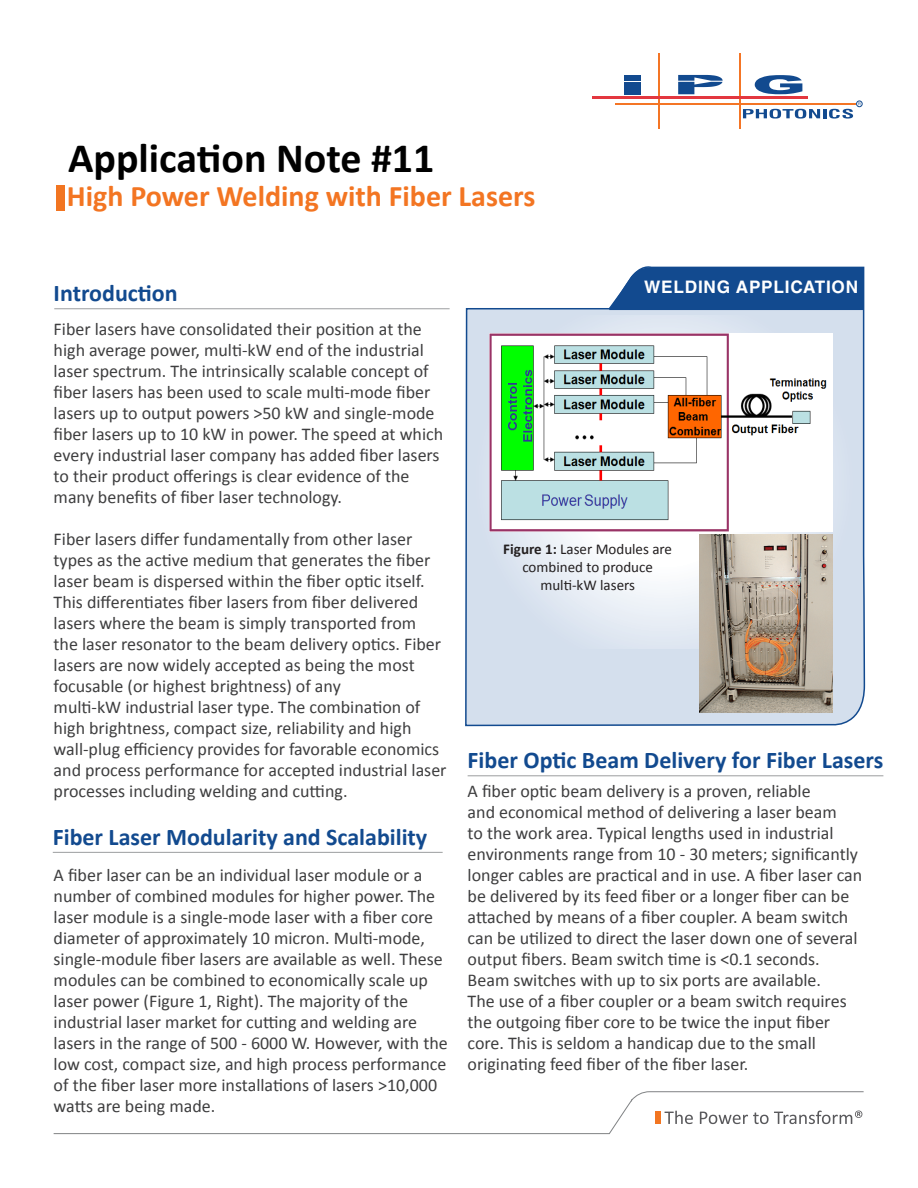
<style>
.page{position:relative;width:918px;height:1188px;background:#fff}
.page>*{position:absolute;margin:0;border:0;box-sizing:border-box;transform-origin:0 0}
.t1{font:700 42px "Calibri";color:#000}
.t2{font:700 30px "Calibri";color:#f37522}
.t3{font:700 24px "Calibri";color:#124a8f}
.t4{font:18px/21px "Calibri";color:#3e3e3f}
.t5{font:700 17.25px "Helvetica LT Std";letter-spacing:.045em;color:#fff}
.t6{font:15px "Calibri";color:#231f20}
.s1{font-weight:700}
</style>
<div class="page">
<svg style="left:465px;top:266px;width:401px;height:461px"></svg>
<svg style="left:475px;top:315px;width:377px;height:333px"></svg>
<svg style="left:53px;top:1091px;width:811px;height:43px"></svg>
<hr style="left:53px;top:852px;width:390px;height:1px;background:#808284">
<hr style="left:54px;top:308px;width:396px;height:1px;background:#808284">
<div style="left:609px;top:267px;width:255px;height:42px;background:#124a8f"></div>
<img style="left:489px;top:333px;width:344px;height:198px">
<hr style="left:609px;top:309px;width:255px;height:1px;background:#124a8f">
<div style="left:56px;top:185px;width:8px;height:26px;background:#f27521"></div>
<img style="left:699px;top:535px;width:134px;height:178px">
<hr style="left:468px;top:775px;width:415px;height:1px;background:#808284">
<svg style="left:755px;top:75px;width:47px;height:19px"></svg>
<hr style="left:659px;top:53px;width:1px;height:76px;background:#f47525">
<hr style="left:615px;top:103px;width:240px;height:1px;background:#f47525">
<hr style="left:739px;top:53px;width:1px;height:76px;background:#f47525">
<hr style="left:593px;top:97px;width:215px;height:2px;background:#e3373f">
<svg style="left:743px;top:101px;width:119px;height:18px"></svg>
<div style="left:625px;top:75px;width:16px;height:6px;background:#124a8f"></div>
<div style="left:625px;top:82px;width:16px;height:12px;background:#124a8f"></div>
<svg style="left:678px;top:75px;width:45px;height:19px"></svg>
<p class="t1" style="left:68px;top:131px;width:368px">Application Note #11</p>
<p class="t2" style="left:67px;top:177px;width:470px">High Power Welding with Fiber Lasers</p>
<p class="t3" style="left:54px;top:277px;width:126px">Introduction</p>
<p class="t5" style="left:644px;top:276px;width:216px">WELDING APPLICATION</p>
<p class="t4" style="left:54px;top:319px;width:391px">Fiber lasers have consolidated their position at the high average power, multi-kW end of the industrial laser spectrum. The intrinsically scalable concept of fiber lasers has been used to scale multi-mode fiber lasers up to output powers &gt;50 kW and single-mode fiber lasers up to 10 kW in power. The speed at which every industrial laser company has added fiber lasers to their product offerings is clear evidence of the many benefits of fiber laser technology.</p>
<p class="t4" style="left:54px;top:529px;width:389px">Fiber lasers differ fundamentally from other laser types as the active medium that generates the fiber laser beam is dispersed within the fiber optic itself.<br>This differentiates fiber lasers from fiber delivered lasers where the beam is simply transported from the laser resonator to the beam delivery optics. Fiber lasers are now widely accepted as being the most focusable (or highest brightness) of any</p>
<p class="t4" style="left:54px;top:697px;width:394px">multi-kW industrial laser type. The combination of high brightness, compact size, reliability and high wall-plug efficiency provides for favorable economics and process performance for accepted industrial laser processes including welding and cutting.</p>
<p class="t3" style="left:53px;top:822px;width:376px">Fiber Laser Modularity and Scalability</p>
<p class="t4" style="left:54px;top:865px;width:396px">A fiber laser can be an individual laser module or a number of combined modules for higher power. The laser module is a single-mode laser with a fiber core diameter of approximately 10 micron. Multi-mode, single-module fiber lasers are available as well. These modules can be combined to economically scale up laser power (Figure 1, Right). The majority of the industrial laser market for cutting and welding are lasers in the range of 500 - 6000 W. However, with the low cost, compact size, and high process performance of the fiber laser more installations of lasers &gt;10,000 watts are being made.</p>
<p class="t6" style="left:503px;top:539px;width:170px"><span class="s1">Figure 1:</span> Laser Modules are</p>
<p class="t6" style="left:522px;top:557px;width:132px">combined to produce</p>
<p class="t6" style="left:540px;top:575px;width:96px">multi-kW lasers</p>
<p class="t3" style="left:468px;top:745px;width:417px">Fiber Optic Beam Delivery for Fiber Lasers</p>
<p class="t4" style="left:468px;top:781px;width:396px">A fiber optic beam delivery is a proven, reliable<br>and economical method of delivering a laser beam<br>to the work area. Typical lengths used in industrial environments range from 10 - 30 meters; significantly longer cables are practical and in use. A fiber laser can be delivered by its feed fiber or a longer fiber can be attached by means of a fiber coupler. A beam switch can be utilized to direct the laser down one of several output fibers. Beam switch time is &lt;0.1 seconds.<br>Beam switches with up to six ports are available.</p>
<p class="t4" style="left:468px;top:991px;width:381px">The use of a fiber coupler or a beam switch requires the outgoing fiber core to be twice the input fiber core. This is seldom a handicap due to the small originating feed fiber of the fiber laser.</p>
</div>
